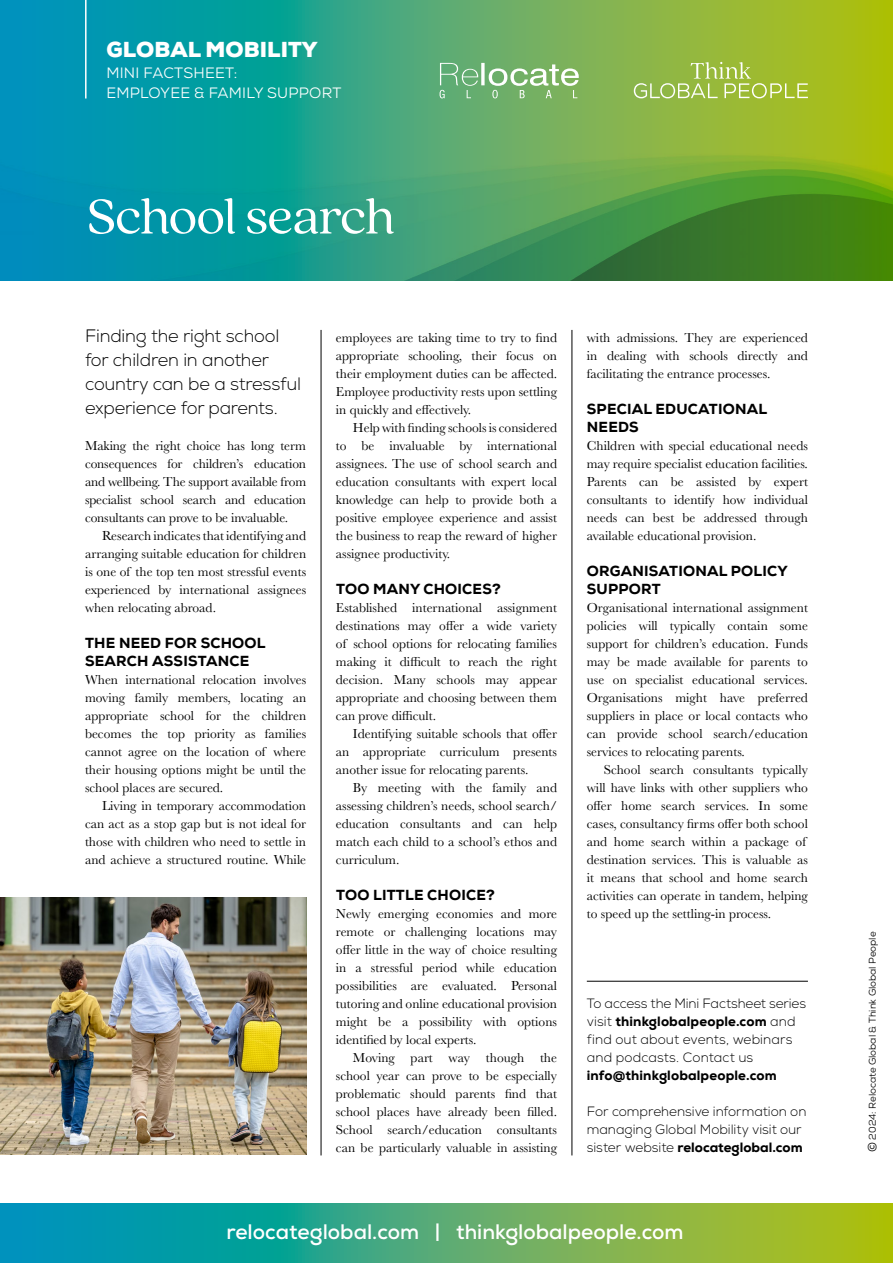
<style>
.page{position:relative;width:893px;height:1263px;background:#fff}
.page>*{position:absolute;margin:0;border:0;box-sizing:border-box;transform-origin:0 0}
.t1{font:54px "Quincy CF";letter-spacing:-.015em;color:#fff}
.t2{font:700 21px "Nexa";color:#fff}
.t3{font:900 21px "Nexa";letter-spacing:.005em;color:#fff}
.t4{font:300 18px/24px "Nexa";letter-spacing:-.01em;color:#000}
.t5{font:15px/20.4px "Nexa";letter-spacing:.015em;color:#fff}
.t6{font:800 14.55px/18px "Nexa";letter-spacing:.015em;color:#000}
.t7{font:13.5px/18px "Baskerville";color:#000;text-align:justify}
.t8{font:300 13.5px/18px "Nexa";color:#000}
.t9{font:800 13.5px "Nexa";letter-spacing:.01em;color:#000}
.t10{font:9.75px "Nexa";color:#000}
.s1{font-weight:800}
.s2{font-size:12px}
</style>
<div class="page">
<img style="left:0;top:0;width:893px;height:281px">
<img style="left:0;top:1203px;width:893px;height:60px">
<svg style="left:634px;top:62px;width:174px;height:36px;background:#a5c253"></svg>
<svg style="left:440px;top:63px;width:139px;height:35px;background:#8abe86"></svg>
<hr style="left:85px;top:0;width:2px;height:99px;background:#fff">
<hr style="left:321px;top:330px;width:1px;height:825px;background:#000">
<hr style="left:572px;top:330px;width:1px;height:825px;background:#000">
<hr style="left:587px;top:981px;width:221px;height:1px;background:#000">
<img style="left:0;top:897px;width:306px;height:257px">
<h2 class="t3" style="left:106px;top:36px;width:213px">GLOBAL MOBILITY</h2>
<p class="t5" style="left:106px;top:62px;width:236px">MINI FACTSHEET:<br>EMPLOYEE &amp; FAMILY SUPPORT</p>
<h1 class="t1" style="left:87px;top:185px;width:309px">School search</h1>
<h3 class="t4" style="left:85px;top:324px;width:218px">Finding the right school for children in another country can be a stressful experience for parents.</h3>
<p class="t7" style="left:85px;top:437px;width:223px">Making the right choice has long term consequences for children’s education and wellbeing. The support available from specialist school search and education consultants can prove to be invaluable.</p>
<p class="t7" style="left:85px;top:527px;width:223px;text-indent:17px">Research indicates that identifying and arranging suitable education for children is one of the top ten most stressful events experienced by international assignees when relocating abroad.</p>
<p class="t6" style="left:85px;top:634px;width:182px">THE NEED FOR SCHOOL<br>SEARCH ASSISTANCE</p>
<p class="t7" style="left:85px;top:671px;width:223px">When international relocation involves moving family members, locating an appropriate school for the children becomes the top priority as families cannot agree on the location of where their housing options might be until the school places are secured.</p>
<p class="t7" style="left:85px;top:797px;width:223px;text-indent:17px">Living in temporary accommodation can act as a stop gap but is not ideal for those with children who need to settle in and achieve a structured routine. While</p>
<p class="t7" style="left:336px;top:329px;width:223px">employees are taking time to try to find appropriate schooling, their focus on their employment duties can be affected.<br>Employee productivity rests upon settling in quickly and effectively.</p>
<p class="t7" style="left:336px;top:419px;width:223px;text-indent:17px">Help with finding schools is considered to be invaluable by international assignees. The use of school search and education consultants with expert local knowledge can help to provide both a positive employee experience and assist the business to reap the reward of higher assignee productivity.</p>
<p class="t6" style="left:336px;top:580px;width:166px">TOO MANY CHOICES?</p>
<p class="t7" style="left:336px;top:599px;width:223px">Established international assignment destinations may offer a wide variety of school options for relocating families making it difficult to reach the right decision. Many schools may appear appropriate and choosing between them can prove difficult.</p>
<p class="t7" style="left:336px;top:725px;width:223px;text-indent:17px">Identifying suitable schools that offer an appropriate curriculum presents another issue for relocating parents.</p>
<p class="t7" style="left:336px;top:779px;width:223px;text-indent:17px">By meeting with the family and assessing children’s needs, school search/ education consultants and can help match each child to a school’s ethos and curriculum.</p>
<p class="t6" style="left:336px;top:886px;width:160px">TOO LITTLE CHOICE?</p>
<p class="t7" style="left:336px;top:905px;width:223px">Newly emerging economies and more remote or challenging locations may offer little in the way of choice resulting in a stressful period while education possibilities are evaluated. Personal tutoring and online educational provision might be a possibility with options identified by local experts.</p>
<p class="t7" style="left:336px;top:1049px;width:223px;text-indent:17px">Moving part way though the school year can prove to be especially problematic should parents find that school places have already been filled.<br>School search/education consultants can be particularly valuable in assisting</p>
<p class="t7" style="left:587px;top:329px;width:223px">with admissions. They are experienced in dealing with schools directly and facilitating the entrance processes.</p>
<p class="t6" style="left:587px;top:400px;width:182px">SPECIAL EDUCATIONAL<br>NEEDS</p>
<p class="t7" style="left:587px;top:437px;width:223px">Children with special educational needs may require specialist education facilities.<br>Parents can be assisted by expert consultants to identify how individual needs can best be addressed through available educational provision.</p>
<p class="t6" style="left:587px;top:562px;width:202px">ORGANISATIONAL POLICY<br>SUPPORT</p>
<p class="t7" style="left:587px;top:599px;width:223px">Organisational international assignment policies will typically contain some support for children’s education. Funds may be made available for parents to use on specialist educational services.<br>Organisations might have preferred suppliers in place or local contacts who can provide school search/education services to relocating parents.</p>
<p class="t7" style="left:587px;top:761px;width:223px;text-align:left;text-indent:17px">School search consultants typically will have links with other suppliers who offer home search services. In some cases, consultancy firms offer both school and home search within a package of destination services. This is valuable as it means that school and home search activities can operate in tandem, helping to speed up the settling-in process.</p>
<p class="t8" style="left:587px;top:995px;width:221px">To access the Mini Factsheet series visit <span class="s1">thinkglobalpeople.com</span> and find out about events, webinars and podcasts. Contact us</p>
<p class="t9" style="left:587px;top:1067px;width:191px">info@thinkglobalpeople.com</p>
<p class="t8" style="left:587px;top:1103px;width:221px">For comprehensive information on managing Global Mobility visit our sister website <span class="s1">relocateglobal.com</span></p>
<h2 class="t2" style="left:226px;top:1219px;width:459px">relocateglobal.com | thinkglobalpeople.com</h2>
<p class="t10" style="left:866px;top:1152px;width:222px;rotate:-90deg"><span class="s2">©</span> 2024: Relocate Global &amp; Think Global People</p>
</div>
